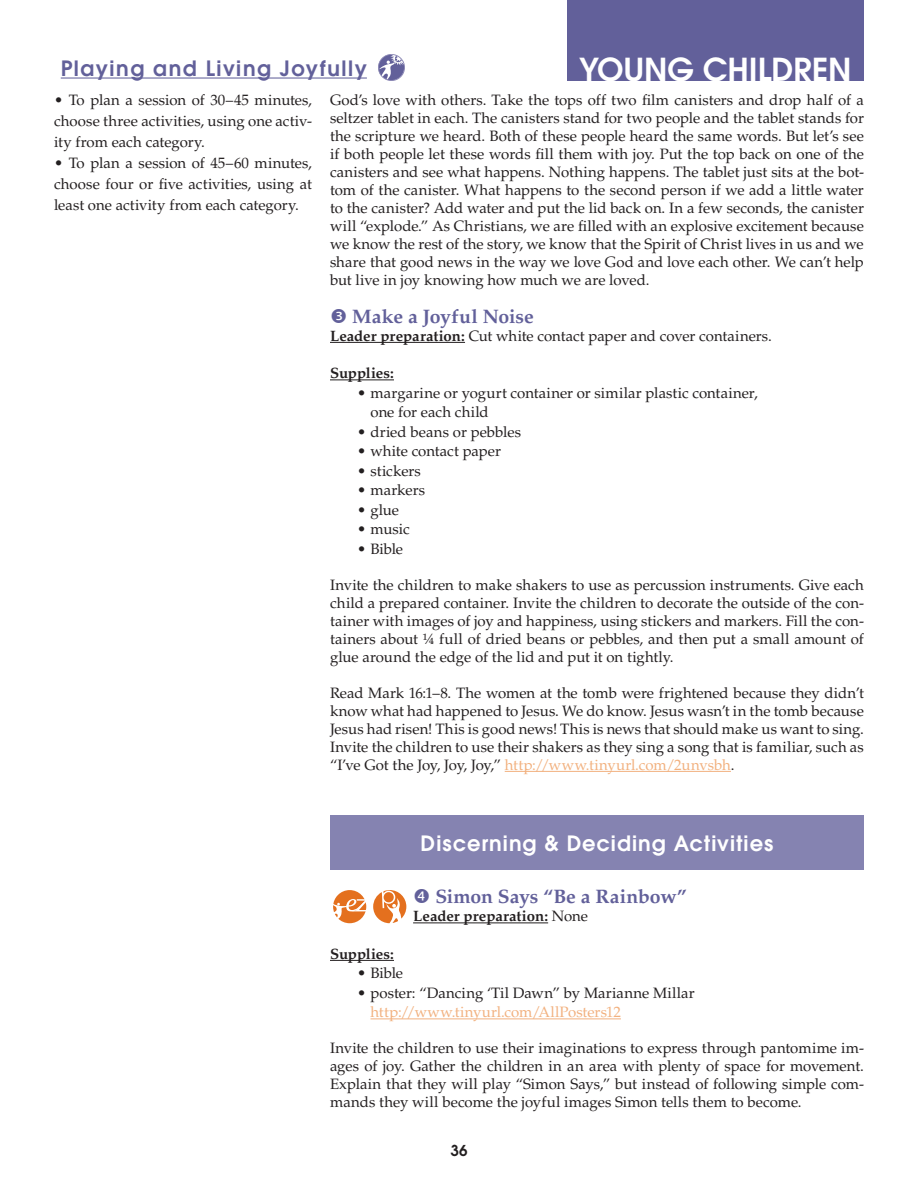
<style>
.page{position:relative;width:918px;height:1188px;background:#fff}
.page>*{position:absolute;margin:0;border:0;box-sizing:border-box;transform-origin:0 0}
.t1{font:600 31.5px "Avant Garde";color:#fff}
.t2{font:600 21px "Avant Garde";letter-spacing:.045em;color:#fff}
.t3{font:600 21px "Avant Garde";letter-spacing:.075em;color:#62609a}
.t4{font:700 19.5px "Palatino LT Std";letter-spacing:-.005em;color:#62609a}
.t5{font:15px/18px "Palatino LT Std";color:#231f20;text-align:justify}
.t6{font:700 15px "Palatino LT Std";color:#231f20}
.t7{font:600 15px "Avant Garde";color:#231f20}
.s1{font-weight:700}
.s2{color:#f2b17f}
.s3{font-weight:400}
</style>
<div class="page">
<div style="left:567px;top:0;width:297px;height:81px;background:#62609a"></div>
<hr style="left:61px;top:78px;width:306px;height:1px;background:#62609a">
<svg style="left:378px;top:54px;width:27px;height:27px"></svg>
<hr style="left:330px;top:342px;width:135px;height:1px;background:#231f20">
<hr style="left:330px;top:380px;width:64px;height:1px;background:#231f20">
<hr style="left:505px;top:771px;width:226px;height:1px;background:#f2b17f">
<hr style="left:413px;top:923px;width:135px;height:1px;background:#231f20">
<hr style="left:330px;top:960px;width:64px;height:1px;background:#231f20">
<hr style="left:370px;top:1019px;width:251px;height:1px;background:#f2b17f">
<div style="left:330px;top:815px;width:534px;height:55px;background:#8583b1"></div>
<svg style="left:333px;top:890px;width:73px;height:33px"></svg>
<p class="t3" style="left:61px;top:54px;width:308px">Playing and Living Joyfully</p>
<p class="t1" style="left:579px;top:49px;width:274px">Young Children</p>
<p class="t5" style="left:330px;top:92px;width:535px">God’s love with others. Take the tops off two film canisters and drop half of a seltzer tablet in each. The canisters stand for two people and the tablet stands for the scripture we heard. Both of these people heard the same words. But let’s see if both people let these words fill them with joy. Put the top back on one of the canisters and see what happens. Nothing happens. The tablet just sits at the bot&shy;tom of the canister. What happens to the second person if we add a little water to the canister? Add water and put the lid back on. In a few seconds, the canister will “explode.” As Christians, we are filled with an explosive excitement because we know the rest of the story, we know that the Spirit of Christ lives in us and we share that good news in the way we love God and love each other. We can’t help but live in joy knowing how much we are loved.</p>
<p class="t4" style="left:352px;top:305px;width:183px">Make a Joyful Noise</p>
<p class="t5" style="left:330px;top:327px;width:443px"><span class="s1">Leader preparation:</span> Cut white contact paper and cover containers.</p>
<p class="t6" style="left:330px;top:365px;width:65px">Supplies:</p>
<p class="t5" style="left:370px;top:383px;width:389px;line-height:19.5px;text-indent:-14px">• margarine or yogurt container or similar plastic container, one for each child</p>
<p class="t5" style="left:357px;top:423px;width:166px">• dried beans or pebbles</p>
<p class="t5" style="left:357px;top:443px;width:145px">• white contact paper</p>
<p class="t5" style="left:357px;top:462px;width:65px">• stickers</p>
<p class="t5" style="left:357px;top:482px;width:70px">• markers</p>
<p class="t5" style="left:357px;top:501px;width:44px">• glue</p>
<p class="t5" style="left:357px;top:521px;width:54px">• music</p>
<p class="t5" style="left:357px;top:540px;width:48px">• Bible</p>
<p class="t5" style="left:330px;top:576px;width:535px">Invite the children to make shakers to use as percussion instruments. Give each child a prepared container. Invite the children to decorate the outside of the con&shy;tainer with images of joy and happiness, using stickers and markers. Fill the con&shy;tainers about ¼ full of dried beans or pebbles, and then put a small amount of glue around the edge of the lid and put it on tightly.</p>
<p class="t5" style="left:330px;top:684px;width:535px">Read Mark 16:1–8. The women at the tomb were frightened because they didn’t know what had happened to Jesus. We do know. Jesus wasn’t in the tomb because Jesus had risen! This is good news! This is news that should make us want to sing.<br>Invite the children to use their shakers as they sing a song that is familiar, such as “I’ve Got the Joy, Joy, Joy,” <span class="s2">http://www.tinyurl.com/2unvsbh</span>.</p>
<p class="t5" style="left:54px;top:90px;width:260px;line-height:21px">• To plan a session of 30–45 minutes, choose three activities, using one activ&shy;ity from each category.</p>
<p class="t5" style="left:54px;top:153px;width:259px;line-height:21px">• To plan a session of 45–60 minutes, choose four or five activities, using at least one activity from each category.</p>
<p class="t2" style="left:421px;top:829px;width:354px">Discerning &amp; Deciding Activities</p>
<p class="t4" style="left:435px;top:885px;width:253px">Simon Says “Be a Rainbow”</p>
<p class="t6" style="left:413px;top:908px;width:177px">Leader preparation: <span class="s3">None</span></p>
<p class="t6" style="left:330px;top:945px;width:65px">Supplies:</p>
<p class="t5" style="left:357px;top:965px;width:48px">• Bible</p>
<p class="t5" style="left:371px;top:983px;width:326px;line-height:19.5px;text-indent:-14px">• poster: “Dancing ‘Til Dawn” by Marianne Millar <span class="s2">http://www.tinyurl.com/AllPosters12</span></p>
<p class="t5" style="left:330px;top:1040px;width:536px">Invite the children to use their imaginations to express through pantomime im&shy;ages of joy. Gather the children in an area with plenty of space for movement.<br>Explain that they will play “Simon Says,” but instead of following simple com&shy;mands they will become the joyful images Simon tells them to become.</p>
<p class="t7" style="left:450px;top:1141px;width:19px">36</p>
</div>
